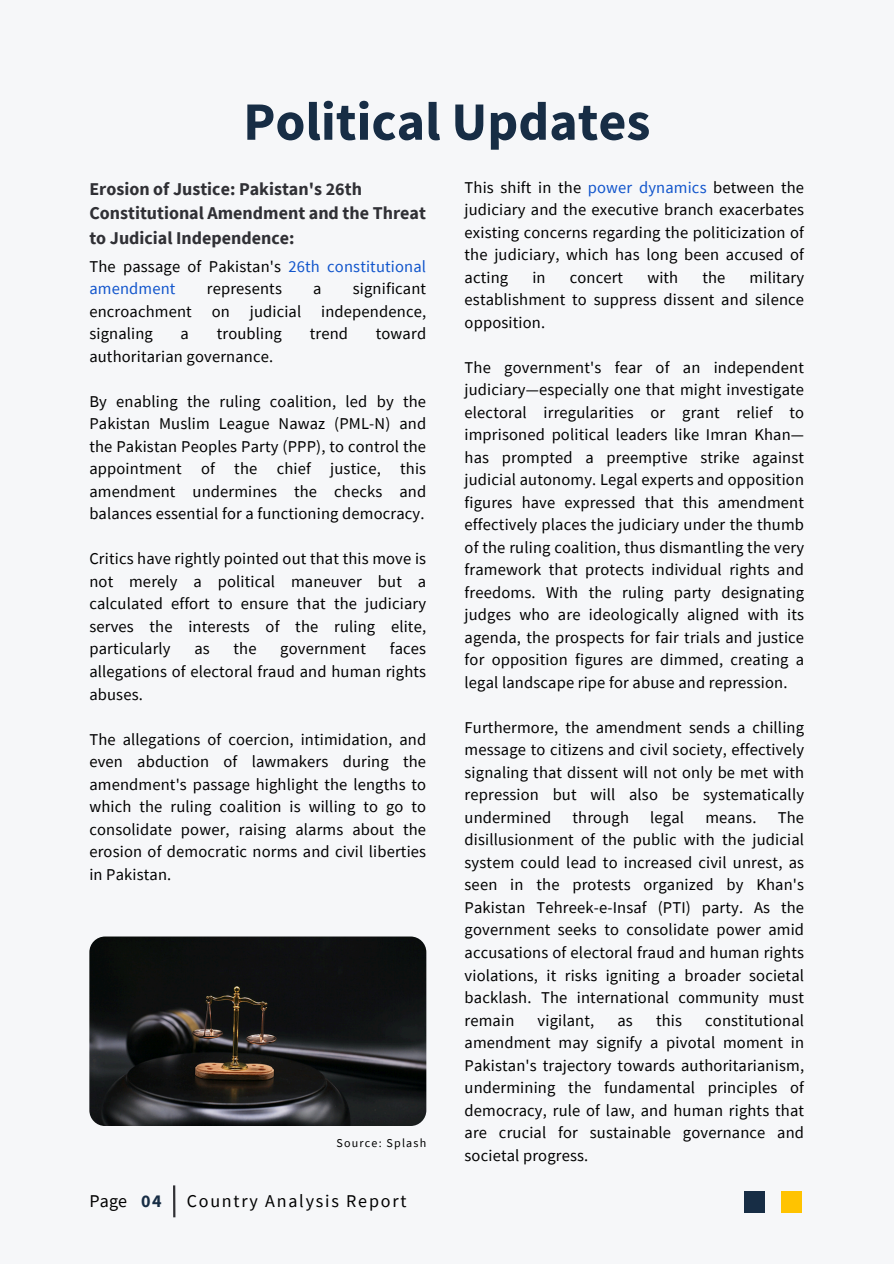
<style>
.page{position:relative;width:894px;height:1264px;background:#fff}
.page>*{position:absolute;margin:0;border:0;box-sizing:border-box;transform-origin:0 0}
.t1{font:700 54px "Source Sans Pro";color:#172d45}
.t2{font:700 18px/24.8px "Source Sans Pro";color:#303035}
.t3{font:18px "Source Sans Pro";letter-spacing:.1em;color:#000}
.t4{font:700 18px "Source Sans Pro";color:#172d45}
.t5{font:16.5px/22.5px "Source Sans Pro";letter-spacing:.01em;color:#000;text-align:justify}
.t6{font:16.5px/22.5px "Source Sans Pro";letter-spacing:.01em;color:#15c}
.t7{font:12px "Source Sans Pro";letter-spacing:.1em;color:#000}
.s1{color:#000}
.s2{color:#15c}
</style>
<div class="page">
<div style="left:0;top:0;width:893px;height:1263px;background:#f6f7f9"></div>
<hr style="left:173px;top:1185px;width:2px;height:32px;background:#303035">
<img style="left:89px;top:936px;width:337px;height:189px">
<div style="left:743px;top:1190px;width:21px;height:22px;background:#172d45"></div>
<div style="left:781px;top:1190px;width:20px;height:22px;background:#ffc300"></div>
<h3 class="t1" style="left:243px;top:87px;width:408px">Political Updates</h3>
<h3 class="t2" style="left:89px;top:176px;width:338px">Erosion of Justice: Pakistan's 26th<br>Constitutional Amendment and the Threat to Judicial Independence:</h3>
<p class="t6" style="left:89px;top:255px;width:338px"><span class="s1">The passage of Pakistan's</span> 26th constitutional amendment</p>
<p class="t5" style="left:89px;top:277px;width:338px;text-indent:263px">significant encroachment on judicial independence, signaling</p>
<p class="t5" style="left:207px;top:277px;width:77px">represents</p>
<p class="t5" style="left:313px;top:277px;width:10px">a</p>
<p class="t5" style="left:181px;top:322px;width:10px">a</p>
<p class="t5" style="left:217px;top:322px;width:67px">troubling</p>
<p class="t5" style="left:309px;top:322px;width:40px">trend</p>
<p class="t5" style="left:375px;top:322px;width:52px">toward</p>
<p class="t5" style="left:89px;top:345px;width:185px">authoritarian governance.</p>
<h3 class="t5" style="left:89px;top:390px;width:338px">By enabling the ruling coalition, led by the Pakistan Muslim League Nawaz (PML-N) and the Pakistan Peoples Party (PPP), to control the appointment of the chief justice, this amendment undermines the checks and balances essential for a functioning democracy.</h3>
<h3 class="t5" style="left:89px;top:547px;width:338px">Critics have rightly pointed out that this move is not merely a political maneuver but a calculated effort to ensure that the judiciary serves the interests of the ruling elite, particularly</h3>
<h3 class="t5" style="left:89px;top:637px;width:338px;text-indent:300px">faces allegations of electoral fraud and human rights abuses.</h3>
<h3 class="t5" style="left:89px;top:727px;width:338px">The allegations of coercion, intimidation, and even abduction of lawmakers during the amendment's passage highlight the lengths to which the ruling coalition is willing to go to consolidate power, raising alarms about the erosion of democratic norms and civil liberties in Pakistan.</h3>
<h3 class="t5" style="left:194px;top:637px;width:17px">as</h3>
<h3 class="t5" style="left:233px;top:637px;width:25px">the</h3>
<h3 class="t5" style="left:280px;top:637px;width:87px">government</h3>
<h3 class="t7" style="left:336px;top:1134px;width:91px">Source: Splash</h3>
<h3 class="t3" style="left:89px;top:1189px;width:39px">Page</h3>
<h3 class="t4" style="left:141px;top:1189px;width:22px">04</h3>
<p class="t3" style="left:187px;top:1189px;width:221px">Country Analysis Report</p>
<h1 class="t5" style="left:464px;top:175px;width:341px">This shift in the <span class="s2">power dynamics</span> between the judiciary and the executive branch exacerbates existing concerns regarding the politicization of the judiciary, which has long been accused of acting</h1>
<h1 class="t5" style="left:464px;top:265px;width:341px;text-indent:285px">military establishment to suppress dissent and silence opposition.</h1>
<h2 class="t5" style="left:464px;top:355px;width:341px">The government's fear of an independent judiciary—especially one that might investigate electoral irregularities or grant relief to imprisoned political leaders like Imran Khan— has prompted a preemptive strike against judicial autonomy. Legal experts and opposition figures have expressed that this amendment effectively places the judiciary under the thumb of the ruling coalition, thus dismantling the very framework that protects individual rights and freedoms. With the ruling party designating judges who are ideologically aligned with its agenda, the prospects for fair trials and justice for opposition figures are dimmed, creating a legal landscape ripe for abuse and repression.</h2>
<h3 class="t5" style="left:464px;top:715px;width:341px">Furthermore, the amendment sends a chilling message to citizens and civil society, effectively signaling that dissent will not only be met with repression but will also be systematically undermined</h3>
<h1 class="t5" style="left:532px;top:265px;width:15px">in</h1>
<h1 class="t5" style="left:569px;top:265px;width:55px">concert</h1>
<h1 class="t5" style="left:647px;top:265px;width:32px">with</h1>
<h1 class="t5" style="left:702px;top:265px;width:25px">the</h1>
<h3 class="t5" style="left:464px;top:805px;width:341px;text-indent:313px">The disillusionment of the public with the judicial system could lead to increased civil unrest, as seen in the protests organized by Khan's Pakistan Tehreek-e-Insaf (PTI) party. As the government seeks to consolidate power amid accusations of electoral fraud and human rights violations, it risks igniting a broader societal backlash. The international community must remain</h3>
<h3 class="t5" style="left:572px;top:805px;width:58px">through</h3>
<h3 class="t5" style="left:650px;top:805px;width:35px">legal</h3>
<h3 class="t5" style="left:705px;top:805px;width:53px">means.</h3>
<h3 class="t5" style="left:464px;top:1008px;width:341px;text-indent:240px">constitutional amendment may signify a pivotal moment in Pakistan's trajectory towards authoritarianism, undermining the fundamental principles of democracy, rule of law, and human rights that are crucial for sustainable governance and societal progress.</h3>
<h3 class="t5" style="left:537px;top:1008px;width:58px">vigilant,</h3>
<h3 class="t5" style="left:617px;top:1008px;width:17px">as</h3>
<h3 class="t5" style="left:655px;top:1008px;width:28px">this</h3>
</div>
